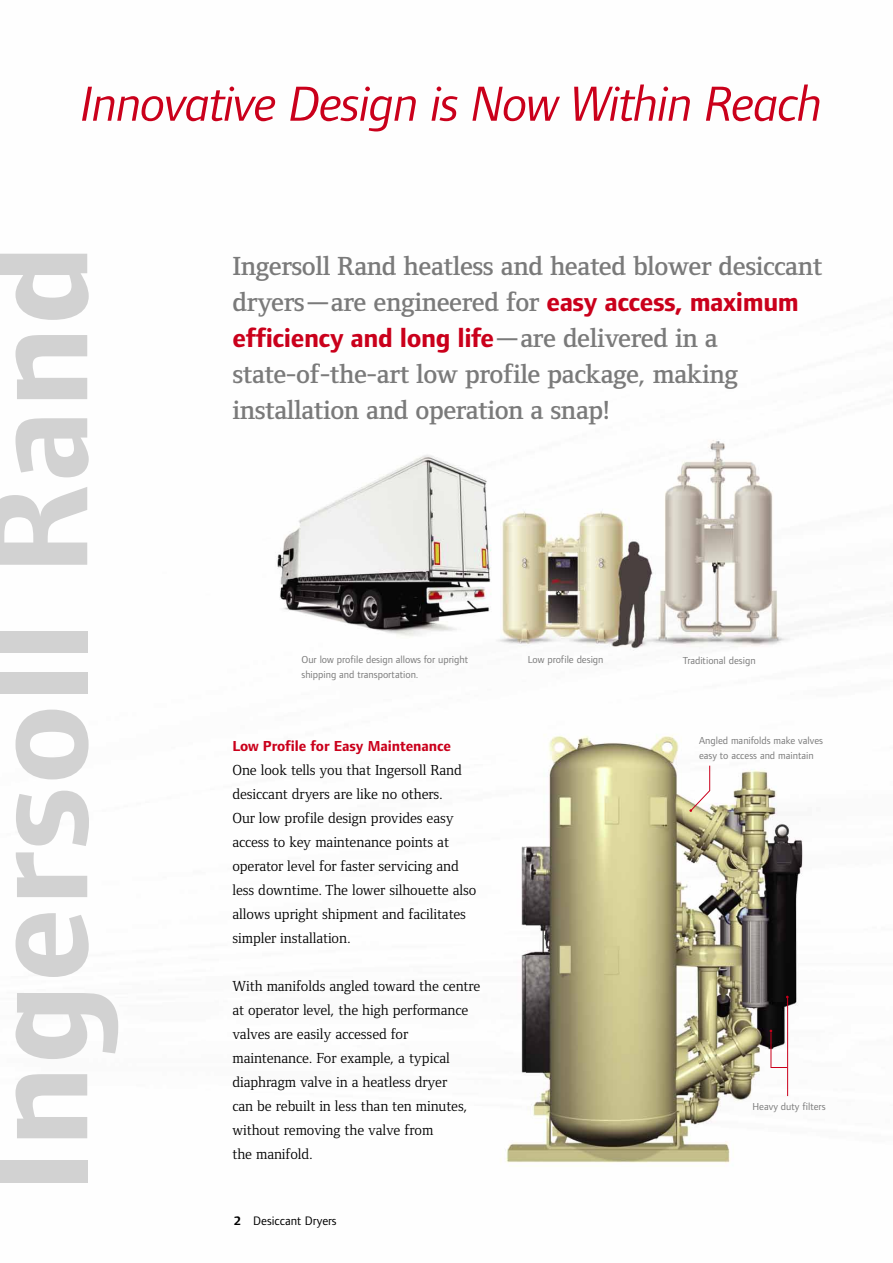
<style>
.page{position:relative;width:893px;height:1263px;background:#fff}
.page>*{position:absolute;margin:0;border:0;box-sizing:border-box;transform-origin:0 0}
.t1{font:700 147px "Foundry Form Sans";letter-spacing:.01em;color:#d2d2d2}
.t2{font:italic 51px "Foundry Form Sans";letter-spacing:-.025em;color:#ca001b}
.t3{font:600 27px/36px "Foundry Form Serif";letter-spacing:-.015em;color:#7a7a7a}
.t4{font:700 27px "Foundry Form Sans";letter-spacing:-.015em;color:#ca001b}
.t5{font:15px/24px "Foundry Form Serif";letter-spacing:-.005em;color:#000}
.t6{font:700 15px "Foundry Form Sans";letter-spacing:-.005em;color:#ca001b}
.t7{font:12.75px "Foundry Form Sans";color:#000}
.t8{font:10.5px/15px "Foundry Form Sans";color:#7a7a7a}
.s1{font-family:"Foundry Form Sans";font-weight:700;color:#ca001b}
.s2{font-family:"Foundry Form Serif";font-weight:600;color:#7a7a7a}
.s3{font-weight:700}
</style>
<div class="page">
<img style="left:277px;top:440px;width:526px;height:723px">
<hr style="left:787px;top:997px;width:1px;height:99px;background:#ca001b">
<hr style="left:770px;top:1032px;width:1px;height:35px;background:#ca001b">
<svg style="left:771px;top:1067px;width:16px;height:1px"></svg>
<svg style="left:689px;top:765px;width:22px;height:47px"></svg>
<h2 class="t2" style="left:81px;top:85px;width:743px">Innovative Design is Now Within Reach</h2>
<h1 class="t1" style="left:-17px;top:1193px;width:950px;rotate:-90deg">Ingersoll Rand</h1>
<h3 class="t3" style="left:232px;top:250px;width:591px">Ingersoll Rand heatless and heated blower desiccant dryers—are engineered for <span class="s1">easy access, maximum</span></h3>
<h3 class="t4" style="left:232px;top:328px;width:487px">efficiency and long life<span class="s2">—are delivered in a</span></h3>
<h3 class="t3" style="left:232px;top:358px;width:507px">state-of-the-art low profile package, making installation and operation a snap!</h3>
<p class="t8" style="left:301px;top:653px;width:168px">Our low profile design allows for upright</p>
<p class="t8" style="left:528px;top:653px;width:77px">Low profile design</p>
<p class="t8" style="left:683px;top:653px;width:74px">Traditional design</p>
<p class="t8" style="left:301px;top:668px;width:119px">shipping and transportation.</p>
<p class="t6" style="left:232px;top:740px;width:220px">Low Profile for Easy Maintenance</p>
<p class="t5" style="left:232px;top:759px;width:245px">One look tells you that Ingersoll Rand desiccant dryers are like no others.<br>Our low profile design provides easy access to key maintenance points at operator level for faster servicing and less downtime. The lower silhouette also allows upright shipment and facilitates simpler installation.</p>
<p class="t5" style="left:232px;top:975px;width:250px">With manifolds angled toward the centre at operator level, the high performance valves are easily accessed for maintenance. For example, a typical diaphragm valve in a heatless dryer<br>can be rebuilt in less than ten minutes, without removing the valve from<br>the manifold.</p>
<p class="t7" style="left:234px;top:1216px;width:104px"><span class="s3">2</span> Desiccant Dryers</p>
<p class="t8" style="left:699px;top:733px;width:126px">Angled manifolds make valves easy to access and maintain</p>
<p class="t8" style="left:752px;top:1100px;width:75px">Heavy duty filters</p>
</div>
